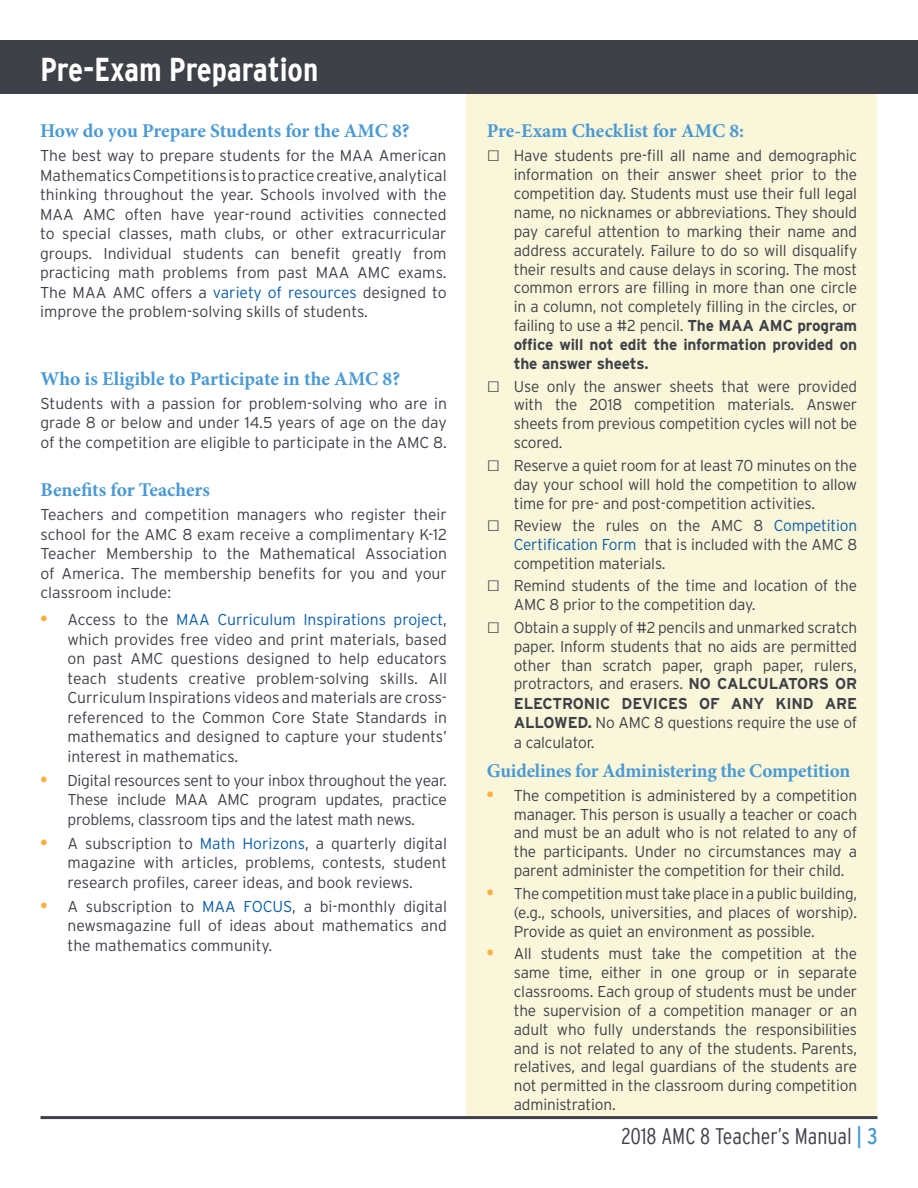
<style>
.page{position:relative;width:918px;height:1188px;background:#fff}
.page>*{position:absolute;margin:0;border:0;box-sizing:border-box;transform-origin:0 0}
.t1{font:700 condensed 33px "Interstate";color:#fff}
.t2{font:300 condensed 22.5px "Interstate";color:#3f4149}
.t3{font:700 19.5px "Minion Pro";letter-spacing:-.005em;color:#4999d4}
.t4{font:300 15.75px/18.9px "Interstate";letter-spacing:-.01em;color:#3f4149;text-align:justify}
.s1{color:#0b5eaa}
.s2{font-weight:700;font-stretch:condensed;font-size:18px;color:#fbb042}
.s3{font-family:"Arial";font-weight:400;font-size:22.5px}
.s4{font-weight:700}
.s5{font-weight:400;color:#4999d4}
</style>
<div class="page">
<div style="left:466px;top:94px;width:412px;height:1022px;background:#f9f6d9"></div>
<div style="left:0;top:40px;width:918px;height:54px;background:#3f4149"></div>
<hr style="left:40px;top:1116px;width:838px;height:3px;background:#3f4149">
<h1 class="t1" style="left:40px;top:51px;width:279px">Pre-Exam Preparation</h1>
<p class="t3" style="left:40px;top:117px;width:371px">How do you Prepare Students for the AMC 8?</p>
<p class="t4" style="left:40px;top:146px;width:408px;line-height:19.5px">The best way to prepare students for the MAA American Mathematics Competitions is to practice creative, analytical thinking throughout the year. Schools involved with the MAA AMC often have year-round activities connected to special classes, math clubs, or other extracurricular groups. Individual students can benefit greatly from practicing math problems from past MAA AMC exams.<br>The MAA AMC offers a <span class="s1">variety of resources</span> designed to improve the problem-solving skills of students.</p>
<p class="t3" style="left:40px;top:365px;width:361px">Who is Eligible to Participate in the AMC 8?</p>
<p class="t4" style="left:40px;top:393px;width:408px;line-height:19.5px">Students with a passion for problem-solving who are in grade 8 or below and under 14.5 years of age on the day of the competition are eligible to participate in the AMC 8.</p>
<p class="t3" style="left:40px;top:476px;width:171px">Benefits for Teachers</p>
<p class="t4" style="left:40px;top:505px;width:408px;line-height:19.5px">Teachers and competition managers who register their school for the AMC 8 exam receive a complimentary K-12<br>Teacher Membership to the Mathematical Association of America. The membership benefits for you and your classroom include:</p>
<p class="t4" style="left:68px;top:610px;width:381px;line-height:19.5px;text-indent:-27px"><span class="s2">•</span> Access to the <span class="s1">MAA Curriculum Inspirations project</span>, which provides free video and print materials, based on past AMC questions designed to help educators teach students creative problem-solving skills. All Curriculum Inspirations videos and materials are cross&shy;referenced to the Common Core State Standards in mathematics and designed to capture your students’ interest in mathematics.</p>
<p class="t4" style="left:68px;top:770px;width:381px;line-height:19.5px;text-indent:-27px"><span class="s2">•</span> Digital resources sent to your inbox throughout the year.<br>These include MAA AMC program updates, practice problems, classroom tips and the latest math news.</p>
<p class="t4" style="left:68px;top:833px;width:381px;line-height:19.5px;text-indent:-27px"><span class="s2">•</span> A subscription to <span class="s1">Math Horizons</span>, a quarterly digital magazine with articles, problems, contests, student research profiles, career ideas, and book reviews.</p>
<p class="t4" style="left:68px;top:896px;width:381px;line-height:19.5px;text-indent:-27px"><span class="s2">•</span> A subscription to <span class="s1">MAA FOCUS</span>, a bi-monthly digital newsmagazine full of ideas about mathematics and the mathematics community.</p>
<p class="t3" style="left:487px;top:117px;width:259px">Pre-Exam Checklist for AMC 8:</p>
<p class="t4" style="left:514px;top:146px;width:345px;text-indent:-27px"><span class="s3">□</span> Have students pre-fill all name and demographic information on their answer sheet prior to the competition day. Students must use their full legal name, no nicknames or abbreviations. They should pay careful attention to marking their name and address accurately. Failure to do so will disqualify their results and cause delays in scoring. The most common errors are filling in more than one circle in a column, not completely filling in the circles, or failing to use a #2 pencil. <span class="s4">The MAA AMC program office will not edit the information provided on the answer sheets.</span></p>
<p class="t4" style="left:514px;top:376px;width:345px;text-indent:-27px"><span class="s3">□</span> Use only the answer sheets that were provided with the 2018 competition materials. Answer sheets from previous competition cycles will not be scored.</p>
<p class="t4" style="left:514px;top:456px;width:345px;text-indent:-27px"><span class="s3">□</span> Reserve a quiet room for at least 70 minutes on the day your school will hold the competition to allow time for pre- and post-competition activities.</p>
<p class="t4" style="left:514px;top:516px;width:345px;text-indent:-27px"><span class="s3">□</span> Review the rules on the AMC 8 <span class="s1">Competition Certification Form</span> that is included with the AMC 8 competition materials.</p>
<p class="t4" style="left:514px;top:576px;width:345px;text-indent:-27px"><span class="s3">□</span> Remind students of the time and location of the<br>AMC 8 prior to the competition day.</p>
<p class="t4" style="left:514px;top:617px;width:345px;text-indent:-27px"><span class="s3">□</span> Obtain a supply of #2 pencils and unmarked scratch paper. Inform students that no aids are permitted other than scratch paper, graph paper, rulers, protractors, and erasers. <span class="s4">NO CALCULATORS OR ELECTRONIC DEVICES OF ANY KIND ARE ALLOWED.</span> No AMC 8 questions require the use of a calculator.</p>
<p class="t3" style="left:487px;top:757px;width:365px">Guidelines for Administering the Competition</p>
<p class="t4" style="left:514px;top:785px;width:345px;text-indent:-27px"><span class="s2">•</span> The competition is administered by a competition manager. This person is usually a teacher or coach and must be an adult who is not related to any of the participants. Under no circumstances may a parent administer the competition for their child.</p>
<p class="t4" style="left:514px;top:884px;width:345px;text-indent:-27px"><span class="s2">•</span> The competition must take place in a public building, (e.g., schools, universities, and places of worship).<br>Provide as quiet an environment as possible.</p>
<p class="t4" style="left:514px;top:944px;width:345px;text-indent:-27px"><span class="s2">•</span> All students must take the competition at the same time, either in one group or in separate classrooms. Each group of students must be under the supervision of a competition manager or an adult who fully understands the responsibilities and is not related to any of the students. Parents, relatives, and legal guardians of the students are not permitted in the classroom during competition administration.</p>
<h2 class="t2" style="left:621px;top:1124px;width:258px">2018 AMC 8 Teacher’s Manual <span class="s5">| 3</span></h2>
</div>
